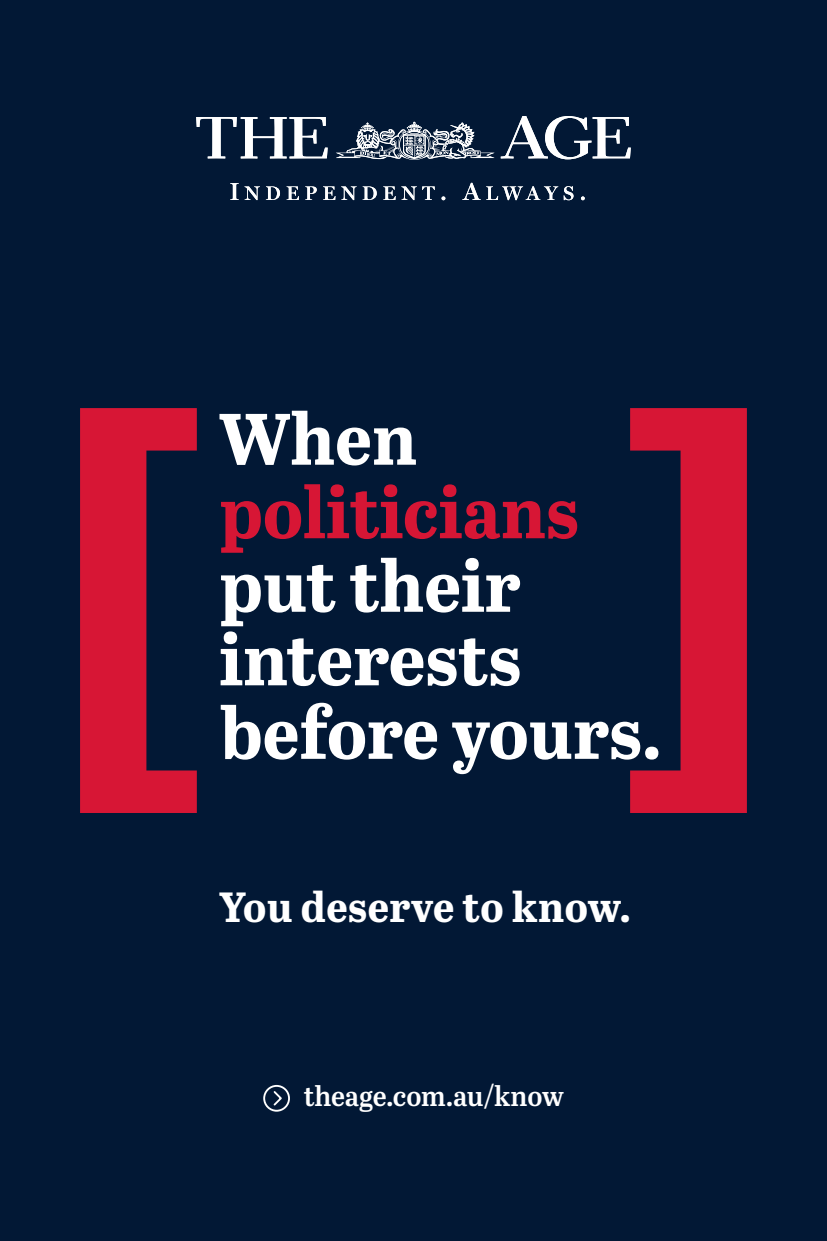
<style>
.page{position:relative;width:827px;height:1241px;background:#fff}
.page>*{position:absolute;margin:0;border:0;box-sizing:border-box;transform-origin:0 0}
.t1{font:700 72.56px/73.5px "Abril Titling";color:#fff}
.t2{font:700 72.56px "Abril Titling";color:#d71635}
.t3{font:700 42.12px "Abril Titling";letter-spacing:.01em;color:#fff}
.t4{font:28.06px "Abril Titling Sb";letter-spacing:-.005em;color:#fff}
</style>
<div class="page">
<div style="left:0;top:0;width:827px;height:1240px;background:#021835"></div>
<svg style="left:80px;top:408px;width:117px;height:404px;fill:#d71635"></svg>
<svg style="left:630px;top:408px;width:117px;height:404px;fill:#d71635"></svg>
<svg style="left:196px;top:116px;width:435px;height:84px"></svg>
<svg style="left:263px;top:1084px;width:27px;height:27px"></svg>
<p class="t1" style="left:219px;top:399px;width:199px">When</p>
<p class="t2" style="left:219px;top:459px;width:361px">politicians</p>
<p class="t1" style="left:219px;top:546px;width:444px">put their interests before yours.</p>
<p class="t3" style="left:219px;top:875px;width:413px">You deserve to know.</p>
<p class="t4" style="left:304px;top:1075px;width:261px">theage.com.au/know</p>
</div>
